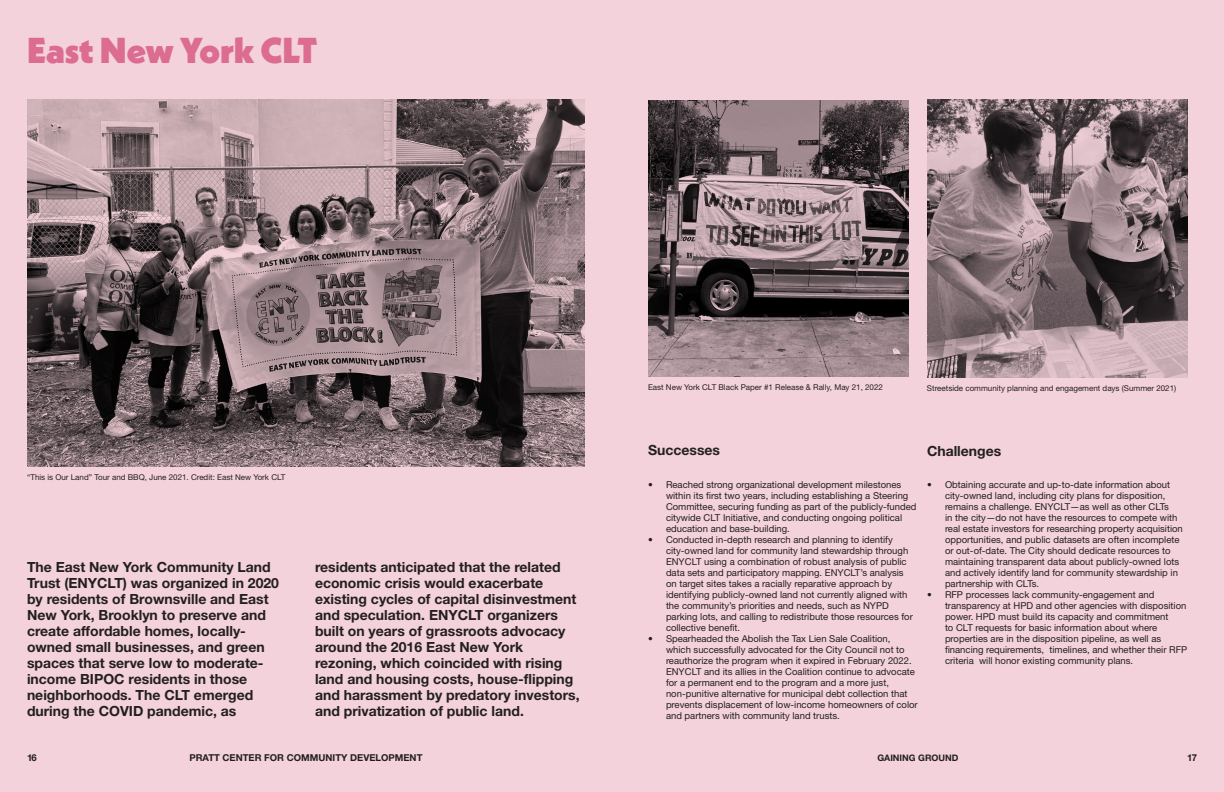
<style>
.page{position:relative;width:1224px;height:792px;background:#f3d2db}
.page>*{position:absolute;margin:0;border:0;box-sizing:border-box;transform-origin:0 0}
.Heading{font:900 36px "Neue Kabel";color:#dc6c91}
.Sub-heading{font:700 14px/16px "Helvetica Neue LT Pro";color:#231f20}
.t1{font:9.5px/11px "Helvetica Neue LT Pro";color:#231f20}
.t2{font:700 9.5px "Helvetica Neue LT Pro";color:#231f20}
.t3{font:700 9px "Helvetica Neue LT Pro";color:#231f20}
.t4{font:8px "Helvetica Neue LT Pro";color:#231f20}
</style>
<div class="page">
<img style="left:27px;top:99px;width:558px;height:368px">
<img style="left:648px;top:100px;width:261px;height:277px">
<img style="left:927px;top:99px;width:261px;height:279px">
<p class="Heading" style="left:27px;top:28px;width:292px">East New York CLT</p>
<p class="t4" style="left:27px;top:472px;width:260px">“This is Our Land” Tour and BBQ, June 2021. Credit: East New York CLT</p>
<p class="Sub-heading" style="left:27px;top:559px;width:254px">The East New York Community Land Trust (ENYCLT) was organized in 2020 by residents of Brownsville and East New York, Brooklyn to preserve and create affordable homes, locally&shy;owned small businesses, and green spaces that serve low to moderate&shy;income BIPOC residents in those neighborhoods. The CLT emerged during the COVID pandemic, as</p>
<p class="Sub-heading" style="left:315px;top:559px;width:266px">residents anticipated that the related economic crisis would exacerbate existing cycles of capital disinvestment and speculation. ENYCLT organizers built on years of grassroots advocacy around the 2016 East New York rezoning, which coincided with rising land and housing costs, house-flipping and harassment by predatory investors, and privatization of public land.</p>
<p class="t4" style="left:648px;top:383px;width:237px">East New York CLT Black Paper #1 Release &amp; Rally, May 21, 2022</p>
<p class="t4" style="left:927px;top:384px;width:251px">Streetside community planning and engagement days (Summer 2021)</p>
<p class="Sub-heading" style="left:648px;top:442px;width:74px">Successes</p>
<p class="t1" style="left:666px;top:479px;width:252px;text-indent:-18px">• Reached strong organizational development milestones within its first two years, including establishing a Steering Committee, securing funding as part of the publicly-funded citywide CLT Initiative, and conducting ongoing political education and base-building.</p>
<p class="t1" style="left:666px;top:534px;width:248px;text-indent:-18px">• Conducted in-depth research and planning to identify city-owned land for community land stewardship through ENYCLT using a combination of robust analysis of public data sets and participatory mapping. ENYCLT’s analysis on target sites takes a racially reparative approach by identifying publicly-owned land not currently aligned with the community’s priorities and needs, such as NYPD parking lots, and calling to redistribute those resources for collective benefit.</p>
<p class="t1" style="left:666px;top:633px;width:253px;text-indent:-18px">• Spearheaded the Abolish the Tax Lien Sale Coalition, which successfully advocated for the City Council not to reauthorize the program when it expired in February 2022.<br>ENYCLT and its allies in the Coalition continue to advocate for a permanent end to the program and a more just, non-punitive alternative for municipal debt collection that prevents displacement of low-income homeowners of color and partners with community land trusts.</p>
<p class="Sub-heading" style="left:927px;top:443px;width:76px">Challenges</p>
<p class="t1" style="left:945px;top:479px;width:239px;text-indent:-18px">• Obtaining accurate and up-to-date information about city-owned land, including city plans for disposition, remains a challenge. ENYCLT—as well as other CLTs<br>in the city—do not have the resources to compete with real estate investors for researching property acquisition opportunities, and public datasets are often incomplete or out-of-date. The City should dedicate resources to maintaining transparent data about publicly-owned lots and actively identify land for community stewardship in partnership with CLTs.</p>
<p class="t1" style="left:945px;top:589px;width:244px;text-indent:-18px">• RFP processes lack community-engagement and transparency at HPD and other agencies with disposition power. HPD must build its capacity and commitment<br>to CLT requests for basic information about where properties are in the disposition pipeline, as well as financing requirements, timelines, and whether their RFP criteria will honor existing community plans.</p>
<p class="t2" style="left:27px;top:752px;width:11px">16</p>
<p class="t2" style="left:189px;top:752px;width:235px">PRATT CENTER FOR COMMUNITY DEVELOPMENT</p>
<p class="t3" style="left:877px;top:752px;width:83px">GAINING GROUND</p>
<p class="t2" style="left:1187px;top:752px;width:11px">17</p>
</div>
